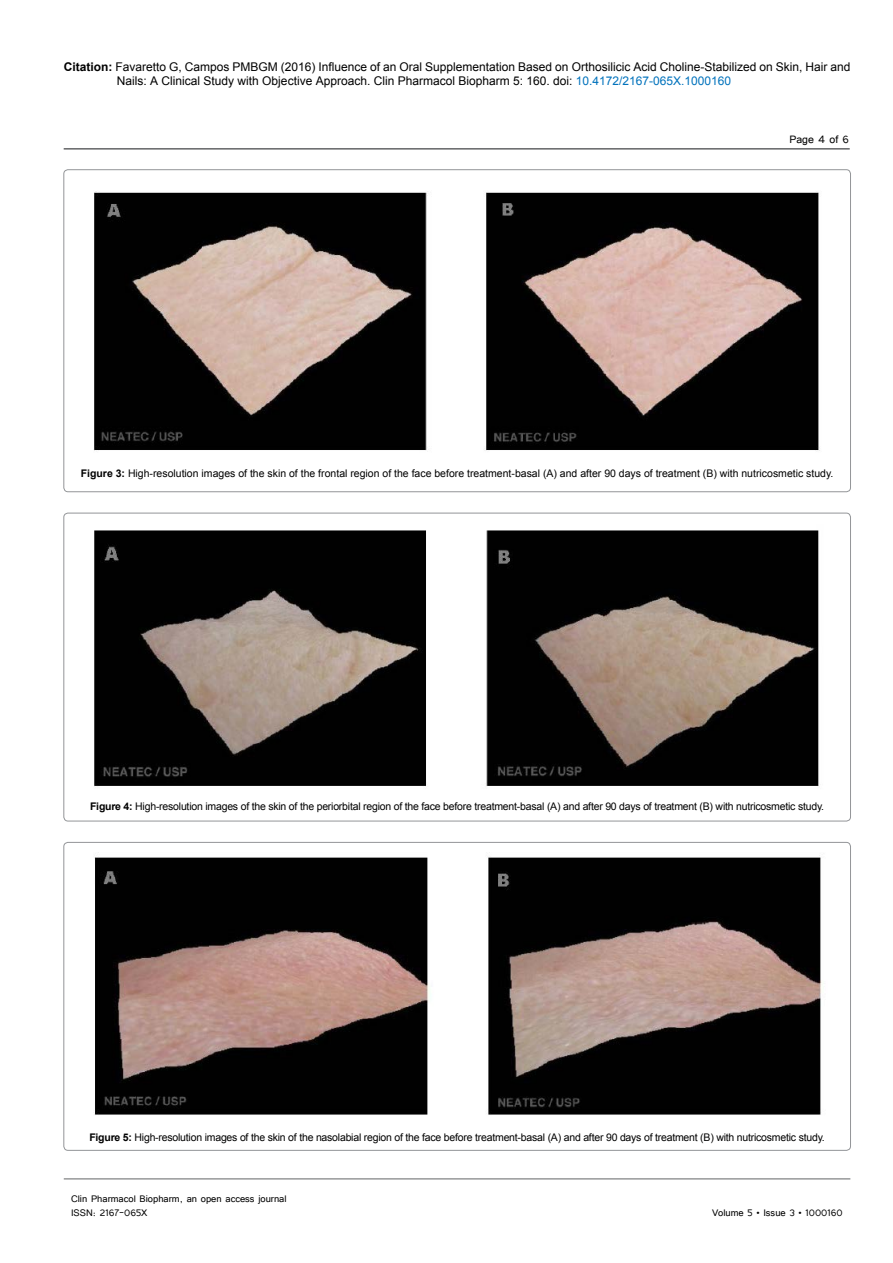
<style>
.page{position:relative;width:893px;height:1263px;background:#fff}
.page>*{position:absolute;margin:0;border:0;box-sizing:border-box;transform-origin:0 0}
.t1{font:13.5px "Tunga";color:#000}
.t2{font:12px/14.4px "Arial";color:#000}
.t3{font:12px/14.4px "Tunga";color:#000}
.t4{font:10.5px "Arial";letter-spacing:-.02em;color:#000}
.t5{font:10.5px "Arial";color:#000}
.s1{font-weight:700}
.s2{color:#0072bc}
</style>
<div class="page">
<hr style="left:64px;top:148px;width:786px;height:2px;background:#636466">
<hr style="left:64px;top:1179px;width:786px;height:1px;background:#636466">
<img style="left:93px;top:191px;width:727px;height:260px">
<img style="left:94px;top:530px;width:725px;height:257px">
<img style="left:94px;top:852px;width:728px;height:263px">
<p class="t2" style="left:117px;top:60px;width:735px;text-indent:-53px"><span class="s1">Citation:</span> Favaretto G, Campos PMBGM (2016) Influence of an Oral Supplementation Based on Orthosilicic Acid Choline-Stabilized on Skin, Hair and<br>Nails: A Clinical Study with Objective Approach. Clin Pharmacol Biopharm 5: 160. doi: <span class="s2">10.4172/2167-065X.1000160</span></p>
<p class="t1" style="left:789px;top:131px;width:61px">Page 4 of 6</p>
<p class="t5" style="left:81px;top:467px;width:754px"><span class="s1">Figure 3:</span> High-resolution images of the skin of the frontal region of the face before treatment-basal (A) and after 90 days of treatment (B) with nutricosmetic study.</p>
<p class="t4" style="left:90px;top:799px;width:736px"><span class="s1">Figure 4:</span> High-resolution images of the skin of the periorbital region of the face before treatment-basal (A) and after 90 days of treatment (B) with nutricosmetic study.</p>
<p class="t4" style="left:89px;top:1130px;width:737px"><span class="s1">Figure 5:</span> High-resolution images of the skin of the nasolabial region of the face before treatment-basal (A) and after 90 days of treatment (B) with nutricosmetic study.</p>
<p class="t3" style="left:71px;top:1190px;width:217px">Clin Pharmacol Biopharm, an open access journal<br>ISSN: 2167-065X</p>
<p class="t3" style="left:712px;top:1204px;width:132px">Volume 5 • Issue 3 • 1000160</p>
</div>
